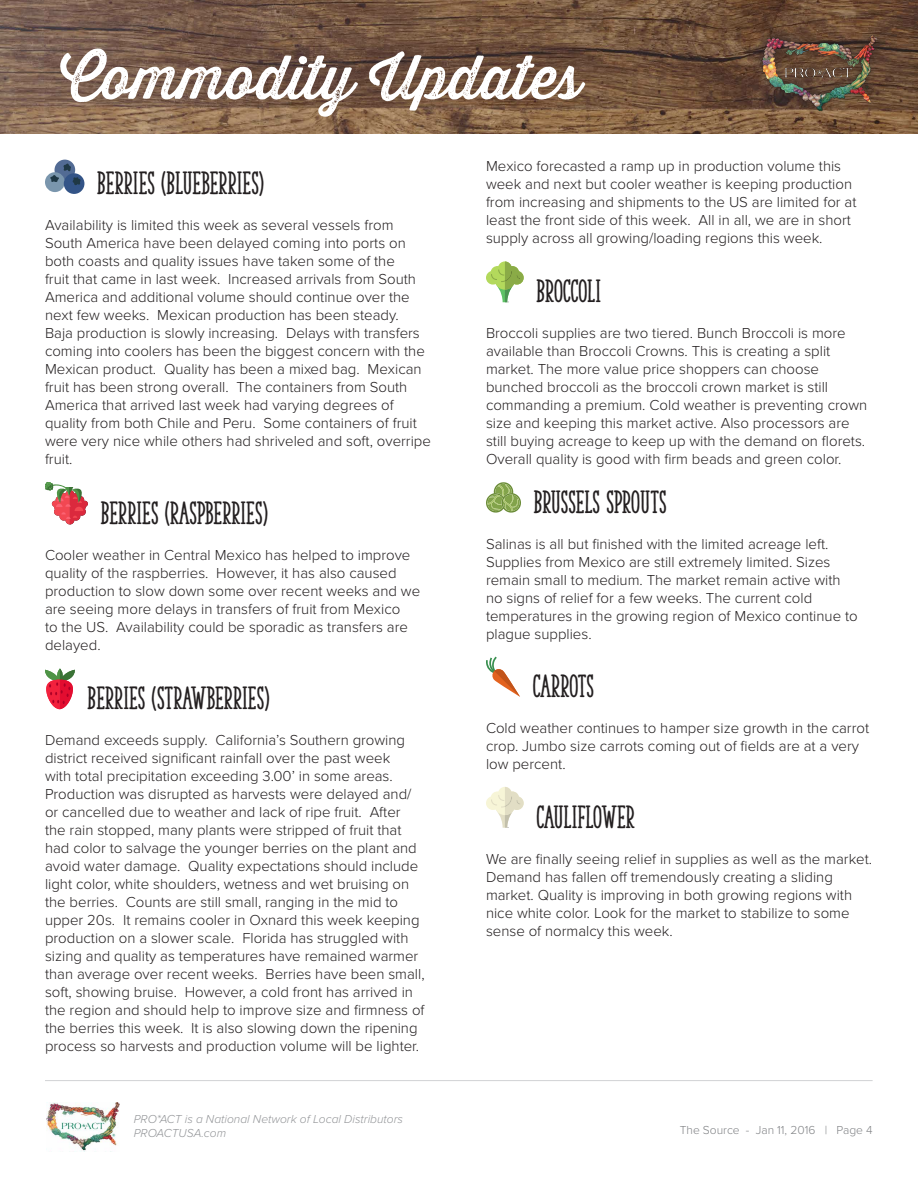
<style>
.page{position:relative;width:918px;height:1188px;background:#fff}
.page>*{position:absolute;margin:0;border:0;box-sizing:border-box;transform-origin:0 0}
.t1{font:60px "Thirsty Rough Reg One";color:#fff}
.t2{font:30px "The Serif Hand Extrablack";color:#231f20}
.t3{font:700 27px "Proxima Nova";color:#fff}
.t4{font:300 15px/18px "Proxima Nova";color:#231f20}
.t5{font:italic 300 12px/14.4px "Proxima Nova";color:#939598}
.t6{font:300 12px "Proxima Nova";color:#808285}
</style>
<div class="page">
<img style="left:46px;top:1102px;width:74px;height:49px">
<hr style="left:45px;top:1080px;width:828px;height:1px;background:#d1d2d4">
<img style="left:0;top:0;width:918px;height:134px">
<div style="left:752px;top:25px;width:133px;height:94px;background:#231f20;opacity:.6"></div>
<img style="left:761px;top:36px;width:115px;height:76px">
<div style="left:55px;top:160px;width:20px;height:20px;background:#526b94;border-radius:50%"></div>
<div style="left:45px;top:172px;width:20px;height:20px;background:#7a96ad;border-radius:50%"></div>
<div style="left:64px;top:173px;width:20px;height:21px;background:#335487;border-radius:50%"></div>
<svg style="left:50px;top:163px;width:31px;height:22px"></svg>
<svg style="left:45px;top:482px;width:43px;height:42px"></svg>
<svg style="left:45px;top:668px;width:30px;height:41px"></svg>
<svg style="left:486px;top:261px;width:38px;height:41px"></svg>
<svg style="left:486px;top:482px;width:35px;height:31px"></svg>
<svg style="left:486px;top:657px;width:34px;height:40px"></svg>
<svg style="left:486px;top:787px;width:38px;height:41px"></svg>
<h1 class="t1" style="left:60px;top:33px;width:523px">Commodity Updates</h1>
<h3 class="t3" style="left:222px;top:80px;width:148px">Jan 11, 2016</h3>
<h2 class="t2" style="left:97px;top:165px;width:168px">BERRIES (BLUEBERRIES)</h2>
<p class="t4" style="left:45px;top:216px;width:387px">Availability is limited this week as several vessels from South America have been delayed coming into ports on both coasts and quality issues have taken some of the<br>fruit that came in last week. Increased arrivals from South America and additional volume should continue over the next few weeks. Mexican production has been steady.<br>Baja production is slowly increasing. Delays with transfers coming into coolers has been the biggest concern with the Mexican product. Quality has been a mixed bag. Mexican fruit has been strong overall. The containers from South America that arrived last week had varying degrees of quality from both Chile and Peru. Some containers of fruit were very nice while others had shriveled and soft, overripe fruit.</p>
<h2 class="t2" style="left:101px;top:495px;width:169px">BERRIES (RASPBERRIES)</h2>
<p class="t4" style="left:45px;top:547px;width:377px">Cooler weather in Central Mexico has helped to improve quality of the raspberries. However, it has also caused production to slow down some over recent weeks and we are seeing more delays in transfers of fruit from Mexico<br>to the US. Availability could be sporadic as transfers are delayed.</p>
<h2 class="t2" style="left:88px;top:680px;width:183px">BERRIES (STRAWBERRIES)</h2>
<p class="t4" style="left:45px;top:731px;width:381px">Demand exceeds supply. California’s Southern growing district received significant rainfall over the past week<br>with total precipitation exceeding 3.00’ in some areas.<br>Production was disrupted as harvests were delayed and/ or cancelled due to weather and lack of ripe fruit. After the rain stopped, many plants were stripped of fruit that had color to salvage the younger berries on the plant and avoid water damage. Quality expectations should include light color, white shoulders, wetness and wet bruising on the berries. Counts are still small, ranging in the mid to upper 20s. It remains cooler in Oxnard this week keeping production on a slower scale. Florida has struggled with sizing and quality as temperatures have remained warmer than average over recent weeks. Berries have been small, soft, showing bruise. However, a cold front has arrived in the region and should help to improve size and firmness of the berries this week. It is also slowing down the ripening process so harvests and production volume will be lighter.</p>
<p class="t5" style="left:134px;top:1112px;width:271px">PRO*ACT is a National Network of Local Distributors<br>PROACTUSA.com</p>
<p class="t4" style="left:486px;top:158px;width:372px">Mexico forecasted a ramp up in production volume this week and next but cooler weather is keeping production from increasing and shipments to the US are limited for at least the front side of this week. All in all, we are in short supply across all growing/loading regions this week.</p>
<h2 class="t2" style="left:536px;top:273px;width:66px">BROCCOLI</h2>
<p class="t4" style="left:486px;top:324px;width:383px">Broccoli supplies are two tiered. Bunch Broccoli is more available than Broccoli Crowns. This is creating a split market. The more value price shoppers can choose bunched broccoli as the broccoli crown market is still commanding a premium. Cold weather is preventing crown size and keeping this market active. Also processors are still buying acreage to keep up with the demand on florets.<br>Overall quality is good with firm beads and green color.</p>
<h2 class="t2" style="left:534px;top:483px;width:134px">BRUSSELS SPROUTS</h2>
<p class="t4" style="left:486px;top:535px;width:373px">Salinas is all but finished with the limited acreage left.<br>Supplies from Mexico are still extremely limited. Sizes remain small to medium. The market remain active with no signs of relief for a few weeks. The current cold temperatures in the growing region of Mexico continue to plague supplies.</p>
<h2 class="t2" style="left:533px;top:668px;width:63px">CARROTS</h2>
<p class="t4" style="left:486px;top:719px;width:385px">Cold weather continues to hamper size growth in the carrot crop. Jumbo size carrots coming out of fields are at a very low percent.</p>
<h2 class="t2" style="left:536px;top:799px;width:100px">CAULIFLOWER</h2>
<p class="t4" style="left:486px;top:850px;width:388px">We are finally seeing relief in supplies as well as the market.<br>Demand has fallen off tremendously creating a sliding market. Quality is improving in both growing regions with nice white color. Look for the market to stabilize to some sense of normalcy this week.</p>
<p class="t6" style="left:680px;top:1123px;width:194px">The Source - Jan 11, 2016 | Page 4</p>
</div>
